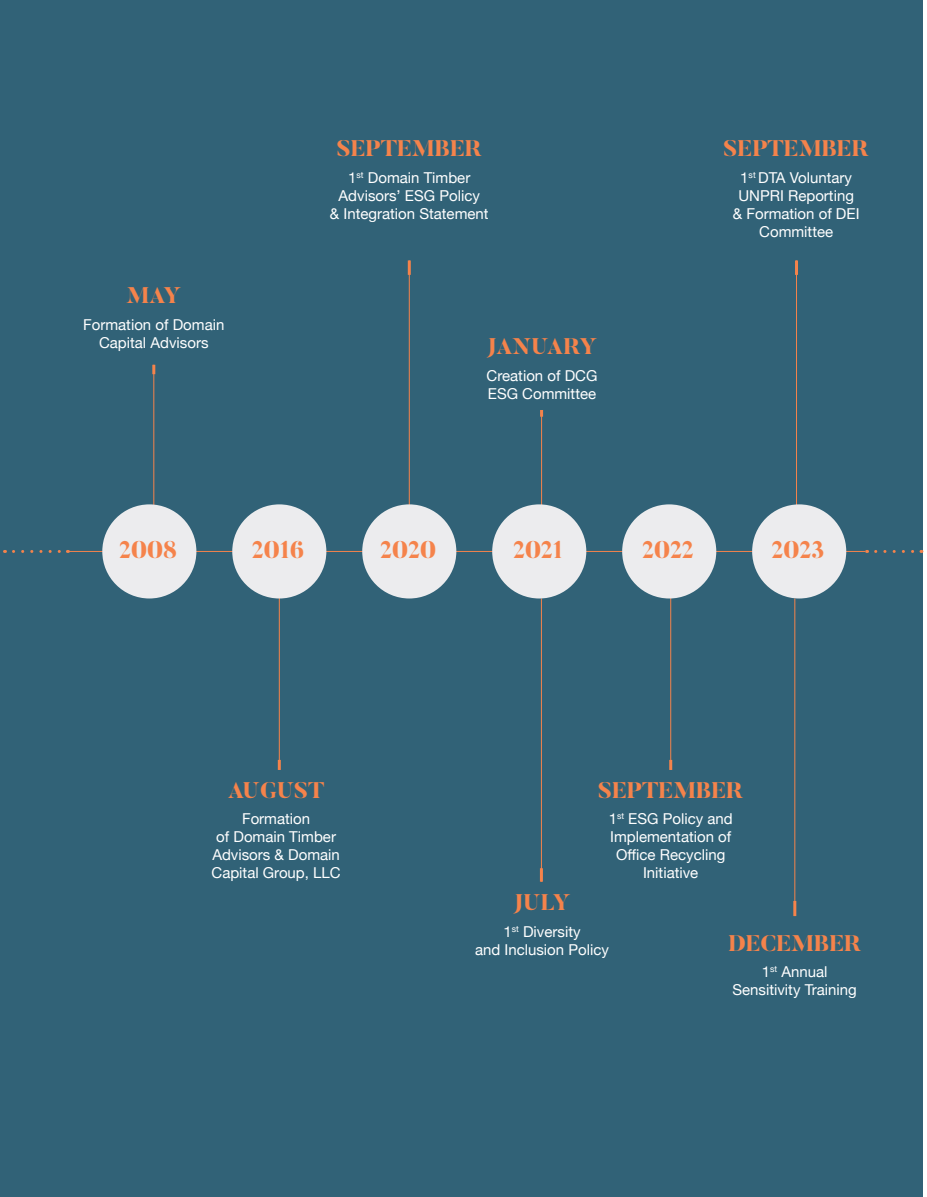
<style>
.page{position:relative;width:927px;height:1197px;background:#fff}
.page>*{position:absolute;margin:0;border:0;box-sizing:border-box;transform-origin:0 0}
.t1{font:800 24.15px "Butler";color:#f5834b}
.t2{font:800 22.5px "Butler";color:#f5834b}
.t3{font:800 22.5px "Butler";letter-spacing:-.02em;color:#f5834b}
.t4{font:15px/18px "Helvetica Neue";color:#fff;text-align:center}
</style>
<div class="page">
<div style="left:0;top:0;width:922px;height:1197px;background:#316277"></div>
<hr style="left:69px;top:551px;width:796px;height:1px;background:#f5834b">
<svg style="left:13px;top:550px;width:55px;height:3px"></svg>
<svg style="left:876px;top:550px;width:46px;height:3px"></svg>
<hr style="left:153px;top:365px;width:1px;height:198px;background:#f5834b">
<svg style="left:152px;top:365px;width:3px;height:9px"></svg>
<hr style="left:541px;top:410px;width:1px;height:141px;background:#f5834b">
<svg style="left:540px;top:410px;width:3px;height:7px"></svg>
<hr style="left:796px;top:260px;width:1px;height:303px;background:#f5834b">
<hr style="left:795px;top:260px;width:3px;height:15px;background:#f5834b">
<hr style="left:409px;top:260px;width:1px;height:303px;background:#f5834b">
<hr style="left:408px;top:260px;width:3px;height:15px;background:#f5834b">
<hr style="left:279px;top:559px;width:1px;height:211px;background:#f5834b">
<svg style="left:278px;top:760px;width:3px;height:10px"></svg>
<hr style="left:670px;top:559px;width:1px;height:211px;background:#f5834b">
<svg style="left:669px;top:760px;width:3px;height:10px"></svg>
<hr style="left:541px;top:599px;width:1px;height:283px;background:#f5834b">
<hr style="left:540px;top:868px;width:3px;height:14px;background:#f5834b">
<hr style="left:794px;top:598px;width:1px;height:318px;background:#f5834b">
<hr style="left:793px;top:901px;width:3px;height:15px;background:#f5834b">
<div style="left:102px;top:504px;width:94px;height:95px;background:#ececee;border-radius:50%"></div>
<div style="left:232px;top:504px;width:94px;height:95px;background:#ececee;border-radius:50%"></div>
<div style="left:362px;top:504px;width:94px;height:95px;background:#ececee;border-radius:50%"></div>
<div style="left:492px;top:504px;width:94px;height:95px;background:#ececee;border-radius:50%"></div>
<div style="left:622px;top:504px;width:94px;height:95px;background:#ececee;border-radius:50%"></div>
<div style="left:752px;top:504px;width:94px;height:95px;background:#ececee;border-radius:50%"></div>
<h2 class="t2" style="left:126px;top:281px;width:56px">MAY</h2>
<p class="t4" style="left:83px;top:316px;width:143px">Formation of Domain<br>Capital Advisors</p>
<h2 class="t2" style="left:337px;top:134px;width:147px">SEPTEMBER</h2>
<p class="t4" style="left:330px;top:169px;width:160px">1<sup>st</sup> Domain Timber<br>Advisors’ ESG Policy<br>&amp; Integration Statement</p>
<h2 class="t3" style="left:487px;top:332px;width:112px">JANUARY</h2>
<p class="t4" style="left:487px;top:367px;width:112px;text-align:left">Creation of DCG<br>ESG Committee</p>
<h2 class="t2" style="left:724px;top:134px;width:147px">SEPTEMBER</h2>
<p class="t4" style="left:733px;top:169px;width:128px">1<sup>st</sup> DTA Voluntary<br>UNPRI Reporting &amp; Formation of DEI<br>Committee</p>
<h1 class="t1" style="left:119px;top:535px;width:59px">2008</h1>
<h1 class="t1" style="left:252px;top:535px;width:54px">2016</h1>
<h1 class="t1" style="left:380px;top:535px;width:57px">2020</h1>
<h1 class="t1" style="left:513px;top:535px;width:51px">2021</h1>
<h1 class="t1" style="left:642px;top:535px;width:53px">2022</h1>
<h1 class="t1" style="left:772px;top:535px;width:54px">2023</h1>
<h2 class="t2" style="left:228px;top:776px;width:98px">AUGUST</h2>
<p class="t4" style="left:212px;top:811px;width:131px">Formation<br>of Domain Timber<br>Advisors &amp; Domain<br>Capital Group, LLC</p>
<h2 class="t2" style="left:598px;top:776px;width:147px">SEPTEMBER</h2>
<p class="t4" style="left:609px;top:811px;width:126px">1<sup>st</sup> ESG Policy and<br>Implementation of<br>Office Recycling<br>Initiative</p>
<h2 class="t2" style="left:513px;top:888px;width:59px">JULY</h2>
<p class="t4" style="left:475px;top:923px;width:135px">1<sup>st</sup> Diversity<br>and Inclusion Policy</p>
<h2 class="t2" style="left:728px;top:929px;width:135px">DECEMBER</h2>
<p class="t4" style="left:732px;top:964px;width:126px">1<sup>st</sup> Annual<br>Sensitivity Training</p>
</div>
